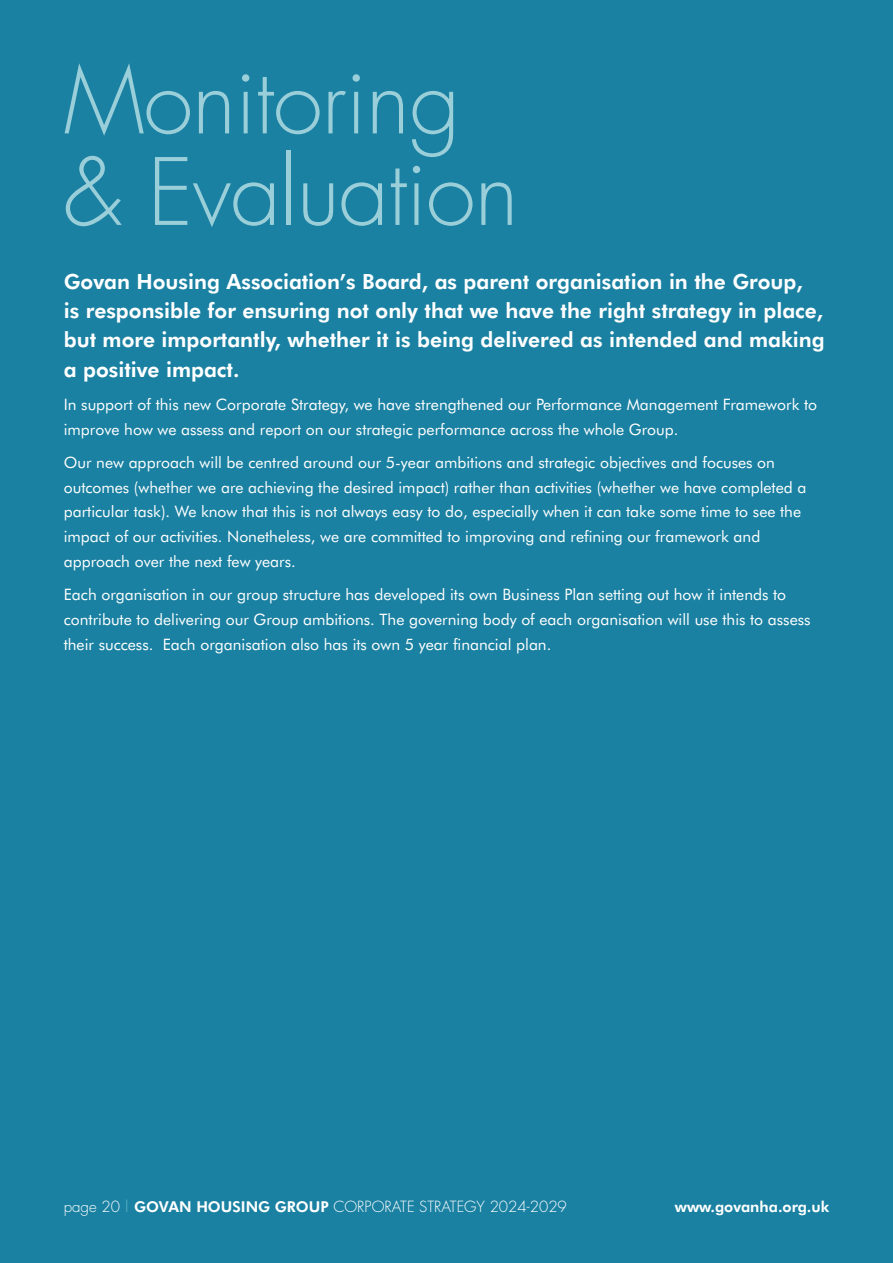
<style>
.page{position:relative;width:893px;height:1263px;background:#1a81a2}
.page>*{position:absolute;margin:0;border:0;box-sizing:border-box;transform-origin:0 0}
.t1{font:300 90px/91.5px "Futura";letter-spacing:-.01em;color:#9acfda}
.t2{font:800 21px/29.2px "Futura BT";color:#fff}
.t3{font:15.75px/24.8px "Futura BT";color:#fff}
.t4{font:300 15px "Futura";color:#fff}
.t5{font:800 15px "Futura BT";color:#fff}
.s1{color:#62baca}
.s2{font-family:"Futura BT";font-weight:800}
</style>
<div class="page">
<h1 class="t1" style="left:64px;top:62px;width:456px">Monitoring &amp; Evaluation</h1>
<p class="t2" style="left:64px;top:268px;width:762px">Govan Housing Association’s Board, as parent organisation in the Group,<br>is responsible for ensuring not only that we have the right strategy in place, but more importantly, whether it is being delivered as intended and making a positive impact.</p>
<p class="t3" style="left:64px;top:393px;width:755px">In support of this new Corporate Strategy, we have strengthened our Performance Management Framework to improve how we assess and report on our strategic performance across the whole Group.</p>
<p class="t3" style="left:64px;top:451px;width:744px">Our new approach will be centred around our 5-year ambitions and strategic objectives and focuses on outcomes (whether we are achieving the desired impact) rather than activities (whether we have completed a particular task). We know that this is not always easy to do, especially when it can take some time to see the impact of our activities. Nonetheless, we are committed to improving and refining our framework and approach over the next few years.</p>
<p class="t3" style="left:64px;top:583px;width:748px">Each organisation in our group structure has developed its own Business Plan setting out how it intends to contribute to delivering our Group ambitions. The governing body of each organisation will use this to assess their success. Each organisation also has its own 5 year financial plan.</p>
<p class="t4" style="left:64px;top:1199px;width:505px">page 20 <span class="s1">|</span> <span class="s2">GOVAN HOUSING GROUP</span> CORPORATE STRATEGY 2024-2029</p>
<p class="t5" style="left:675px;top:1199px;width:156px">www.govanha.org.uk</p>
</div>
